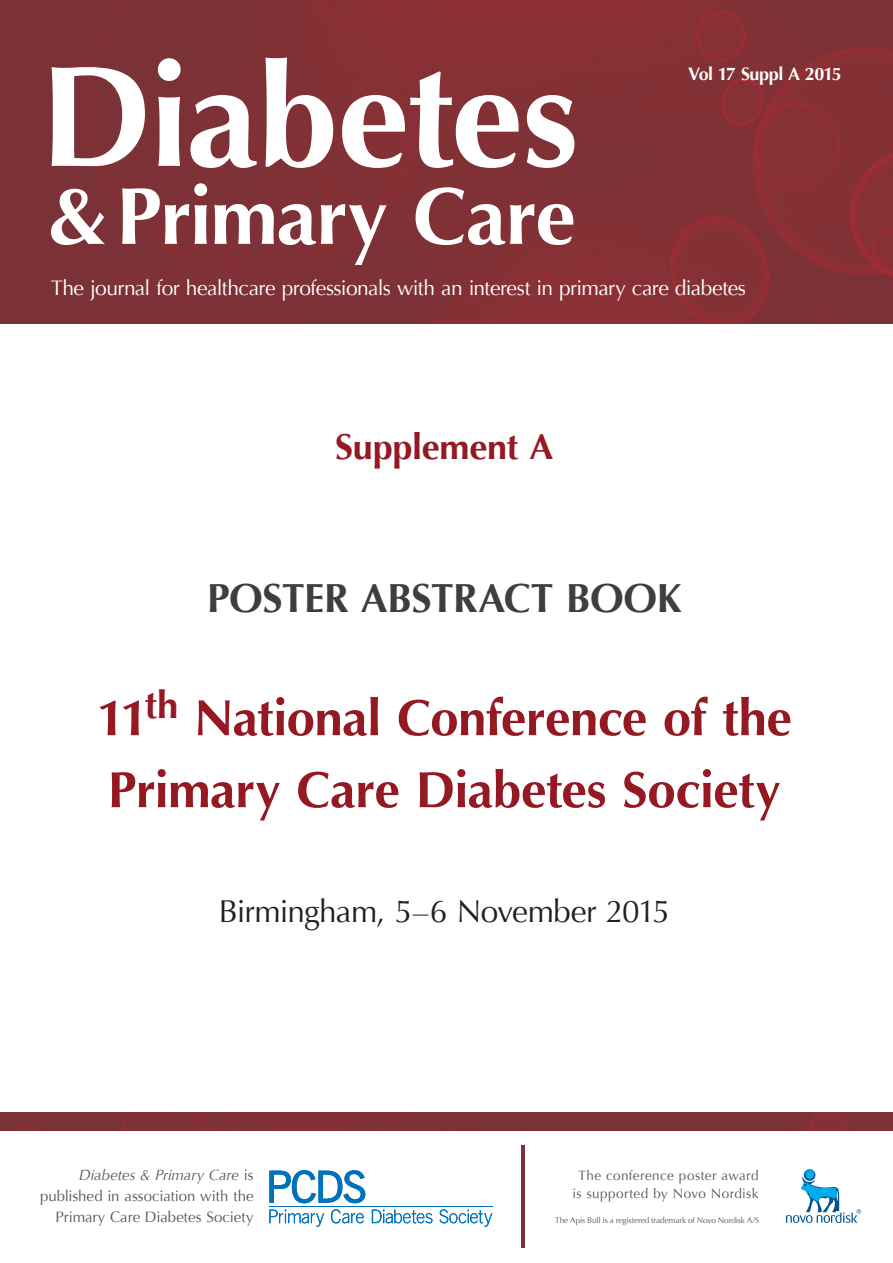
<style>
.page{position:relative;width:893px;height:1263px;background:#fff}
.page>*{position:absolute;margin:0;border:0;box-sizing:border-box;transform-origin:0 0}
.t1{font:700 144px "Optima";letter-spacing:-.015em;color:#fff}
.t2{font:700 81px "Optima";letter-spacing:-.015em;color:#fff}
.t3{font:700 51px/72px "Optima";letter-spacing:-.015em;color:#941923}
.t4{font:700 40.5px "Optima";letter-spacing:-.01em;color:#3e3e3f}
.t5{font:700 36px "Optima";letter-spacing:-.005em;color:#941923}
.t6{font:31.5px "Optima";letter-spacing:-.03em;color:#231f20}
.t7{font:21px "Optima";letter-spacing:-.025em;color:#fff}
.t8{font:700 18px "Optima";letter-spacing:-.03em;color:#fff}
.t9{font:15px/21px "Optima";color:#57585a;text-align:right}
.t10{font:13.5px/18px "Optima";letter-spacing:.03em;color:#57585a;text-align:center}
.t11{font:8.25px "Optima";letter-spacing:-.015em;color:#57585a}
.s1{font-style:italic}
</style>
<div class="page">
<img style="left:0;top:0;width:893px;height:323px">
<div style="left:0;top:1112px;width:893px;height:18px;background:#7e3136"></div>
<svg style="left:269px;top:1209px;width:55px;height:18px"></svg>
<svg style="left:331px;top:1209px;width:33px;height:14px"></svg>
<svg style="left:372px;top:1209px;width:60px;height:14px"></svg>
<svg style="left:439px;top:1209px;width:53px;height:18px"></svg>
<svg style="left:269px;top:1170px;width:96px;height:33px"></svg>
<hr style="left:269px;top:1206px;width:224px;height:1px;background:#0072bc">
<svg style="left:804px;top:1169px;width:11px;height:12px"></svg>
<div style="left:806px;top:1170px;width:8px;height:8px;background:#00aeef;border-radius:50%"></div>
<div style="left:806px;top:1170px;width:8px;height:8px;border:1px solid #00aeef;border-radius:50%"></div>
<svg style="left:786px;top:1176px;width:75px;height:47px"></svg>
<img style="left:521px;top:1145px;width:3px;height:102px">
<p class="t1" style="left:40px;top:33px;width:540px">Diabetes</p>
<p class="t2" style="left:48px;top:169px;width:530px">&amp;Primary Care</p>
<p class="t8" style="left:688px;top:63px;width:155px">Vol 17 Suppl A 2015</p>
<p class="t7" style="left:51px;top:275px;width:696px">The journal for healthcare professionals with an interest in primary care diabetes</p>
<p class="t5" style="left:335px;top:426px;width:220px">Supplement A</p>
<p class="t4" style="left:207px;top:575px;width:476px">POSTER ABSTRACT BOOK</p>
<p class="t3" style="left:97px;top:682px;width:697px">11<sup>th</sup> National Conference of the<br>Primary Care Diabetes Society</p>
<p class="t6" style="left:219px;top:893px;width:453px">Birmingham, 5–6 November 2015</p>
<p class="t9" style="left:40px;top:1164px;width:215px"><span class="s1">Diabetes &amp; Primary Care</span> is published in association with the<br>Primary Care Diabetes Society</p>
<p class="t10" style="left:573px;top:1167px;width:188px">The conference poster award is supported by Novo Nordisk</p>
<p class="t11" style="left:555px;top:1215px;width:206px">The Apis Bull is a registered trademark of Novo Nordisk A/S</p>
</div>
